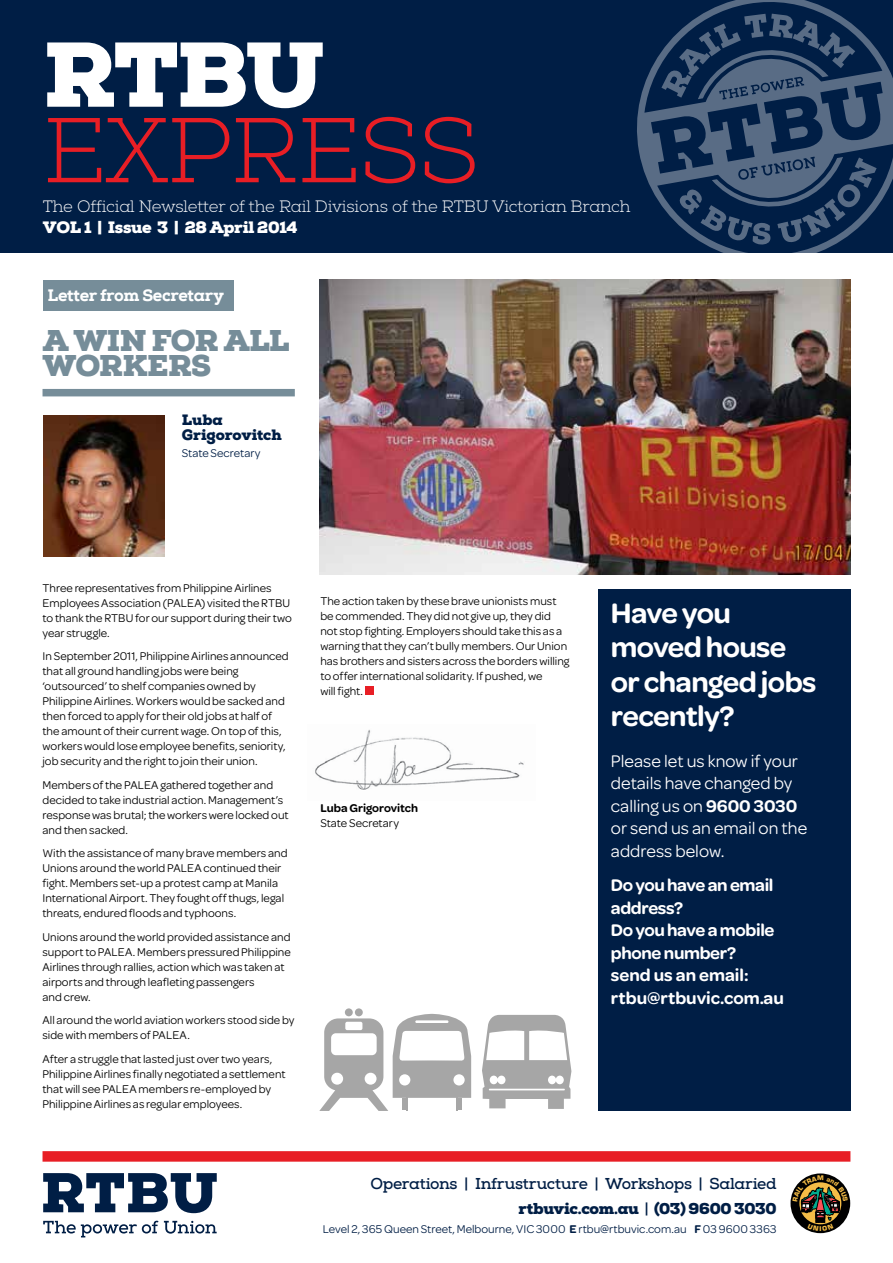
<style>
.page{position:relative;width:893px;height:1263px;background:#fff}
.page>*{position:absolute;margin:0;border:0;box-sizing:border-box;transform-origin:0 0}
.t1{font:300 91.8px "Nexa Slab";letter-spacing:-.01em;color:#e81e25}
.t2{font:900 91.8px "Nexa Slab";color:#fff}
.t3{font:600 30px/34.5px "Omnes";letter-spacing:-.02em;color:#fff}
.t4{font:900 30px/25.5px "Nexa Slab";letter-spacing:-.025em;color:#768d99}
.t5{font:18px/22.5px "Omnes";color:#fff}
.t6{font:600 18px/22.5px "Omnes Girl Scouts";letter-spacing:-.02em;color:#fff}
.t7{font:300 16.5px "Nexa Slab";letter-spacing:-.01em;color:#fff}
.t8{font:900 16.5px "Nexa Slab";letter-spacing:-.02em;color:#fff}
.t9{font:800 16.5px "Nexa Slab";letter-spacing:-.02em;color:#fff}
.t10{font:700 15.75px/24.5px "Nexa Slab";letter-spacing:-.015em;color:#001e45;text-align:right}
.t11{font:900 15px/15px "Nexa Slab";letter-spacing:-.005em;color:#001e45}
.t12{font:12px/15px "Omnes";color:#000}
.t13{font:12px "Omnes";letter-spacing:.005em;color:#001e45}
.t14{font:600 12px "Omnes";letter-spacing:-.005em;color:#000}
.s1{font-family:"Omnes Girl Scouts";font-weight:600}
.s2{font-weight:900}
.s3{font-weight:600}
</style>
<div class="page">
<img style="left:315px;top:729px;width:209px;height:61px">
<div style="left:43px;top:280px;width:191px;height:31px;background:#768d99"></div>
<div style="left:0;top:0;width:893px;height:253px;background:#001e45"></div>
<div style="left:43px;top:389px;width:252px;height:7px;background:#768d99"></div>
<div style="left:365px;top:686px;width:8px;height:8px;background:#e81e25"></div>
<img style="left:319px;top:280px;width:531px;height:294px">
<svg style="left:637px;top:0;width:256px;height:253px"></svg>
<img style="left:43px;top:415px;width:121px;height:142px">
<svg style="left:43px;top:1173px;width:174px;height:40px"></svg>
<svg style="left:43px;top:1221px;width:115px;height:16px"></svg>
<svg style="left:164px;top:1221px;width:53px;height:12px"></svg>
<div style="left:43px;top:1151px;width:807px;height:11px;background:#e81e25"></div>
<svg style="left:482px;top:1015px;width:89px;height:94px"></svg>
<svg style="left:319px;top:1008px;width:152px;height:103px"></svg>
<svg style="left:790px;top:1173px;width:60px;height:60px"></svg>
<div style="left:598px;top:589px;width:252px;height:522px;background:#001e45"></div>
<svg style="left:793px;top:1175px;width:55px;height:56px;background:#564e3b"></svg>
<h1 class="t2" style="left:43px;top:16px;width:282px">rtbu</h1>
<h1 class="t1" style="left:43px;top:96px;width:437px">express</h1>
<h3 class="t7" style="left:43px;top:197px;width:589px">The Official Newsletter of the Rail Divisions of the RTBU Victorian Branch</h3>
<h3 class="t8" style="left:43px;top:217px;width:256px">Vol 1 | Issue 3 | 28 April 2014</h3>
<h3 class="t9" style="left:47px;top:285px;width:178px">Letter from Secretary</h3>
<h2 class="t4" style="left:43px;top:328px;width:249px">A WIN FOR ALL<br>WORKERS</h2>
<p class="t11" style="left:182px;top:412px;width:102px">Luba<br>Grigorovitch</p>
<p class="t13" style="left:182px;top:445px;width:80px">State Secretary</p>
<p class="t12" style="left:43px;top:580px;width:251px">Three representatives from Philippine Airlines Employees Association (PALEA) visited the RTBU to thank the RTBU for our support during their two year struggle.</p>
<p class="t12" style="left:43px;top:648px;width:248px">In September 2011, Philippine Airlines announced that all ground handling jobs were being ‘outsourced’ to shelf companies owned by Philippine Airlines. Workers would be sacked and then forced to apply for their old jobs at half of the amount of their current wage. On top of this, workers would lose employee benefits, seniority, job security and the right to join their union.</p>
<p class="t12" style="left:43px;top:777px;width:248px">Members of the PALEA gathered together and decided to take industrial action. Management’s response was brutal; the workers were locked out and then sacked.</p>
<p class="t12" style="left:43px;top:845px;width:246px">With the assistance of many brave members and Unions around the world PALEA continued their fight. Members set-up a protest camp at Manila International Airport. They fought off thugs, legal threats, endured floods and typhoons.</p>
<p class="t12" style="left:43px;top:929px;width:250px">Unions around the world provided assistance and support to PALEA. Members pressured Philippine Airlines through rallies, action which was taken at airports and through leafleting passengers<br>and crew.</p>
<p class="t12" style="left:43px;top:1012px;width:253px">All around the world aviation workers stood side by side with members of PALEA.</p>
<p class="t12" style="left:43px;top:1051px;width:245px">After a struggle that lasted just over two years, Philippine Airlines finally negotiated a settlement that will see PALEA members re-employed by Philippine Airlines as regular employees.</p>
<p class="t12" style="left:320px;top:592px;width:251px">The action taken by these brave unionists must be commended. They did not give up, they did not stop fighting. Employers should take this as a warning that they can’t bully members. Our Union has brothers and sisters across the borders willing to offer international solidarity. If pushed, we<br>will fight.</p>
<p class="t14" style="left:320px;top:799px;width:99px">Luba Grigorovitch</p>
<p class="t12" style="left:320px;top:815px;width:80px">State Secretary</p>
<h2 class="t3" style="left:611px;top:594px;width:207px">Have you moved house or changed jobs recently?</h2>
<h3 class="t5" style="left:611px;top:748px;width:198px">Please let us know if your details have changed by calling us on <span class="s1">9600 3030 </span>or send us an email on the address below.</h3>
<h3 class="t6" style="left:611px;top:873px;width:174px">Do you have an email address?<br>Do you have a mobile phone number?<br>send us an email: rtbu@rtbuvic.com.au</h3>
<h3 class="t10" style="left:370px;top:1172px;width:408px">Operations | Infrustructure | Workshops | Salaried <span class="s2">rtbuvic.com.au</span> | <span class="s2">(03) 9600 3030</span></h3>
<p class="t13" style="left:323px;top:1221px;width:455px">Level 2, 365 Queen Street, Melbourne, VIC 3000 <span class="s3">E</span> rtbu@rtbuvic.com.au <span class="s3">F</span> 03 9600 3363</p>
</div>
